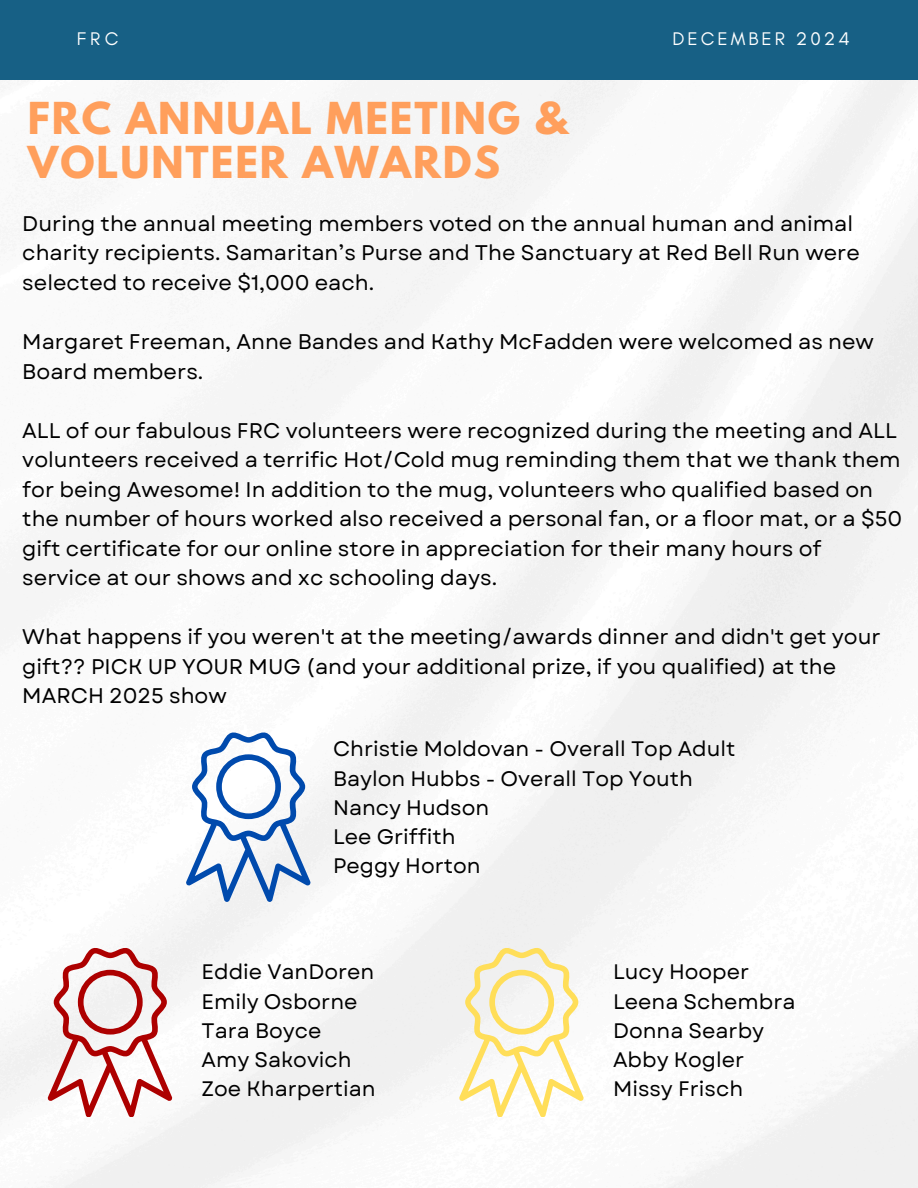
<style>
.page{position:relative;width:918px;height:1188px;background:#fff}
.page>*{position:absolute;margin:0;border:0;box-sizing:border-box;transform-origin:0 0}
.t1{font:700 39px/43.8px "League Spartan";letter-spacing:.05em;color:#ff9f5c}
.t2{font:21.15px/29.5px "Garet";color:#000}
.t3{font:21px "Garet";color:#000}
.t4{font:18.6px "Glacial Indifference";letter-spacing:.16em;color:#fff}
</style>
<div class="page">
<img style="left:0;top:80px;width:918px;height:1108px">
<div style="left:0;top:0;width:918px;height:80px;background:#176085"></div>
<svg style="left:186px;top:732px;width:125px;height:169px"></svg>
<svg style="left:48px;top:947px;width:124px;height:170px"></svg>
<svg style="left:459px;top:947px;width:125px;height:170px"></svg>
<p class="t4" style="left:77px;top:27px;width:43px">FRC</p>
<h2 class="t4" style="left:673px;top:28px;width:179px">DECEMBER 2024</h2>
<h2 class="t1" style="left:28px;top:101px;width:541px">FRC ANNUAL MEETING &amp;<br>VOLUNTEER AWARDS</h2>
<p class="t2" style="left:22px;top:209px;width:839px">During the annual meeting members voted on the annual human and animal charity recipients. Samaritan’s Purse and The Sanctuary at Red Bell Run were selected to receive $1,000 each.</p>
<h1 class="t2" style="left:22px;top:327px;width:853px">Margaret Freeman, Anne Bandes and Kathy McFadden were welcomed as new<br>Board members.</h1>
<p class="t2" style="left:22px;top:416px;width:881px">ALL of our fabulous FRC volunteers were recognized during the meeting and ALL volunteers received a terrific Hot/Cold mug reminding them that we thank them for being Awesome! In addition to the mug, volunteers who qualified based on the number of hours worked also received a personal fan, or a floor mat, or a $50 gift certificate for our online store in appreciation for their many hours of service at our shows and xc schooling days.</p>
<p class="t2" style="left:22px;top:622px;width:860px">What happens if you weren't at the meeting/awards dinner and didn't get your gift?? PICK UP YOUR MUG (and your additional prize, if you qualified) at the<br>MARCH 2025 show</p>
<p class="t3" style="left:333px;top:734px;width:404px">Christie Moldovan - Overall Top Adult</p>
<p class="t3" style="left:333px;top:763px;width:361px">Baylon Hubbs - Overall Top Youth</p>
<p class="t3" style="left:333px;top:793px;width:158px">Nancy Hudson</p>
<p class="t3" style="left:333px;top:822px;width:124px">Lee Griffith</p>
<p class="t3" style="left:333px;top:851px;width:149px">Peggy Horton</p>
<p class="t3" style="left:202px;top:957px;width:174px">Eddie VanDoren</p>
<p class="t3" style="left:202px;top:986px;width:157px">Emily Osborne</p>
<p class="t3" style="left:202px;top:1015px;width:121px">Tara Boyce</p>
<p class="t3" style="left:202px;top:1045px;width:152px">Amy Sakovich</p>
<p class="t3" style="left:202px;top:1074px;width:176px">Zoe Kharpertian</p>
<p class="t3" style="left:613px;top:957px;width:138px">Lucy Hooper</p>
<p class="t3" style="left:613px;top:986px;width:184px">Leena Schembra</p>
<p class="t3" style="left:613px;top:1015px;width:153px">Donna Searby</p>
<p class="t3" style="left:613px;top:1045px;width:133px">Abby Kogler</p>
<p class="t3" style="left:613px;top:1074px;width:132px">Missy Frisch</p>
</div>
